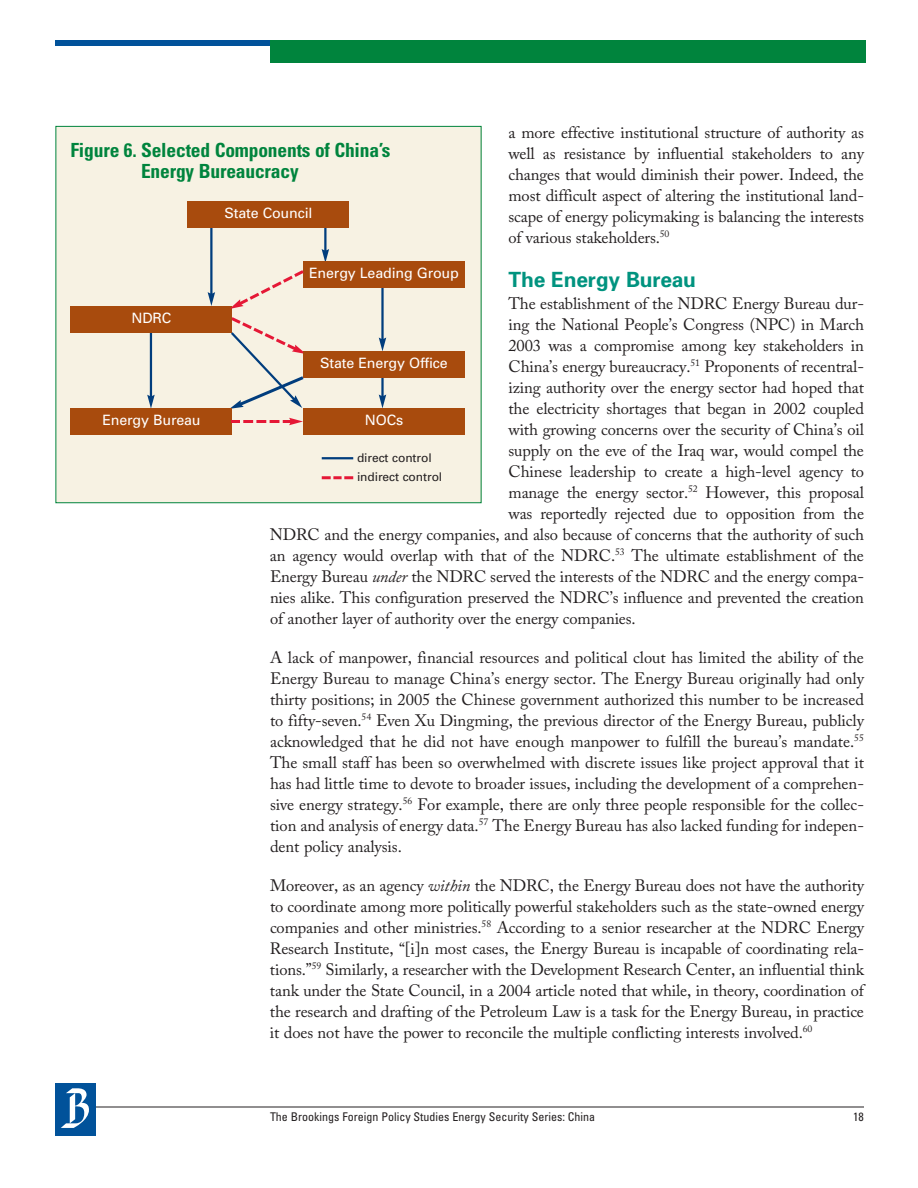
<style>
.page{position:relative;width:918px;height:1188px;background:#fff}
.page>*{position:absolute;margin:0;border:0;box-sizing:border-box;transform-origin:0 0}
.t1{font:700 21px "Univers";letter-spacing:-.01em;color:#00937f}
.t2{font:700 condensed 19.5px/21px "Univers";letter-spacing:-.01em;color:#00843d}
.t3{font:16.5px/21px "Adobe Caslon Pro";letter-spacing:-.01em;color:#231f20;text-align:justify}
.t4{font:14.25px "Univers";letter-spacing:-.01em;color:#fff}
.t5{font:condensed 12px "Univers";color:#231f20}
.t6{font:12px/19.5px "Univers";letter-spacing:-.005em;color:#231f20}
.s1{font-style:italic}
</style>
<div class="page">
<div style="left:56px;top:40px;width:808px;height:6px;background:#01529a"></div>
<div style="left:270px;top:40px;width:596px;height:23px;background:#00843d"></div>
<hr style="left:56px;top:1107px;width:808px;height:1px;background:#231f20">
<div style="left:56px;top:1083px;width:40px;height:53px;background:#01529a"></div>
<svg style="left:61px;top:1088px;width:28px;height:40px"></svg>
<div style="left:56px;top:126px;width:425px;height:377px;background:#f7f2e3"></div>
<hr style="left:324px;top:227px;width:3px;height:25px;background:#013d7d">
<svg style="left:322px;top:249px;width:7px;height:12px"></svg>
<hr style="left:210px;top:227px;width:3px;height:68px;background:#013d7d">
<svg style="left:208px;top:292px;width:7px;height:14px"></svg>
<hr style="left:381px;top:283px;width:3px;height:57px;background:#013d7d">
<svg style="left:379px;top:338px;width:7px;height:13px"></svg>
<hr style="left:381px;top:374px;width:3px;height:23px;background:#013d7d">
<svg style="left:379px;top:395px;width:7px;height:13px"></svg>
<hr style="left:150px;top:308px;width:2px;height:89px;background:#013d7d">
<svg style="left:147px;top:395px;width:8px;height:13px"></svg>
<div style="left:188px;top:201px;width:162px;height:27px;background:#a84b0d"></div>
<div style="left:303px;top:261px;width:162px;height:27px;background:#a84b0d"></div>
<div style="left:303px;top:351px;width:162px;height:27px;background:#a84b0d"></div>
<div style="left:70px;top:306px;width:162px;height:27px;background:#a84b0d"></div>
<div style="left:70px;top:408px;width:162px;height:27px;background:#a84b0d"></div>
<div style="left:303px;top:408px;width:162px;height:27px;background:#a84b0d"></div>
<hr style="left:322px;top:457px;width:31px;height:2px;background:#013d7d">
<svg style="left:322px;top:476px;width:31px;height:3px"></svg>
<svg style="left:230px;top:270px;width:74px;height:139px"></svg>
<svg style="left:231px;top:418px;width:72px;height:7px"></svg>
<p class="t3" style="left:509px;top:124px;width:357px">a more effective institutional structure of authority as well as resistance by influential stakeholders to any changes that would diminish their power. Indeed, the most difficult aspect of altering the institutional land&shy;scape of energy policymaking is balancing the interests of various stakeholders.<sup>50</sup></p>
<p class="t1" style="left:509px;top:271px;width:189px">The Energy Bureau</p>
<p class="t3" style="left:509px;top:295px;width:357px">The establishment of the NDRC Energy Bureau dur-</p>
<p class="t3" style="left:509px;top:316px;width:357px">ing the National People’s Congress (NPC) in March</p>
<p class="t3" style="left:509px;top:337px;width:357px">2003 was a compromise among key stakeholders in</p>
<p class="t3" style="left:509px;top:358px;width:357px">China’s energy bureaucracy.<sup>51</sup> Proponents of recentral-</p>
<p class="t3" style="left:509px;top:379px;width:357px">izing authority over the energy sector had hoped that</p>
<p class="t3" style="left:509px;top:400px;width:357px">the electricity shortages that began in 2002 coupled</p>
<p class="t3" style="left:509px;top:421px;width:357px">with growing concerns over the security of China’s oil</p>
<p class="t3" style="left:509px;top:442px;width:357px">supply on the eve of the Iraq war, would compel the</p>
<p class="t3" style="left:509px;top:463px;width:357px">Chinese leadership to create a high-level agency to</p>
<p class="t3" style="left:509px;top:484px;width:357px">manage the energy sector.<sup>52</sup> However, this proposal</p>
<p class="t3" style="left:509px;top:505px;width:357px">was reportedly rejected due to opposition from the</p>
<p class="t3" style="left:270px;top:526px;width:596px">NDRC and the energy companies, and also because of concerns that the authority of such</p>
<p class="t3" style="left:270px;top:547px;width:596px">an agency would overlap with that of the NDRC.<sup>53</sup> The ultimate establishment of the</p>
<p class="t3" style="left:270px;top:568px;width:596px">Energy Bureau <span class="s1">under</span> the NDRC served the interests of the NDRC and the energy compa-</p>
<p class="t3" style="left:270px;top:589px;width:596px">nies alike. This configuration preserved the NDRC’s influence and prevented the creation</p>
<p class="t3" style="left:270px;top:610px;width:367px">of another layer of authority over the energy companies.</p>
<p class="t3" style="left:270px;top:649px;width:596px">A lack of manpower, financial resources and political clout has limited the ability of the Energy Bureau to manage China’s energy sector. The Energy Bureau originally had only thirty positions; in 2005 the Chinese government authorized this number to be increased to fifty-seven.<sup>54</sup> Even Xu Dingming, the previous director of the Energy Bureau, publicly acknowledged that he did not have enough manpower to fulfill the bureau’s mandate.<sup>55<br></sup>The small staff has been so overwhelmed with discrete issues like project approval that it has had little time to devote to broader issues, including the development of a comprehen&shy;sive energy strategy.<sup>56</sup> For example, there are only three people responsible for the collec&shy;tion and analysis of energy data.<sup>57</sup> The Energy Bureau has also lacked funding for indepen&shy;dent policy analysis.</p>
<p class="t3" style="left:270px;top:877px;width:596px">Moreover, as an agency <span class="s1">within</span> the NDRC, the Energy Bureau does not have the authority to coordinate among more politically powerful stakeholders such as the state-owned energy companies and other ministries.<sup>58</sup> According to a senior researcher at the NDRC Energy Research Institute, “[i]n most cases, the Energy Bureau is incapable of coordinating rela&shy;tions.”<sup>59</sup> Similarly, a researcher with the Development Research Center, an influential think tank under the State Council, in a 2004 article noted that while, in theory, coordination of the research and drafting of the Petroleum Law is a task for the Energy Bureau, in practice it does not have the power to reconcile the multiple conflicting interests involved.<sup>60</sup></p>
<p class="t2" style="left:141px;top:142px;width:251px;text-indent:-71px">Figure 6. Selected Components of China’s<br>Energy Bureaucracy</p>
<p class="t4" style="left:225px;top:208px;width:89px">State Council</p>
<p class="t4" style="left:309px;top:268px;width:151px">Energy Leading Group</p>
<p class="t4" style="left:132px;top:313px;width:41px">NDRC</p>
<p class="t4" style="left:320px;top:358px;width:129px">State Energy Office</p>
<p class="t4" style="left:102px;top:415px;width:100px">Energy Bureau</p>
<p class="t4" style="left:365px;top:415px;width:40px">NOCs</p>
<p class="t6" style="left:357px;top:449px;width:87px">direct control indirect control</p>
<p class="t5" style="left:270px;top:1112px;width:327px">The Brookings Foreign Policy Studies Energy Security Series: China</p>
<p class="t5" style="left:853px;top:1112px;width:12px">18</p>
</div>
